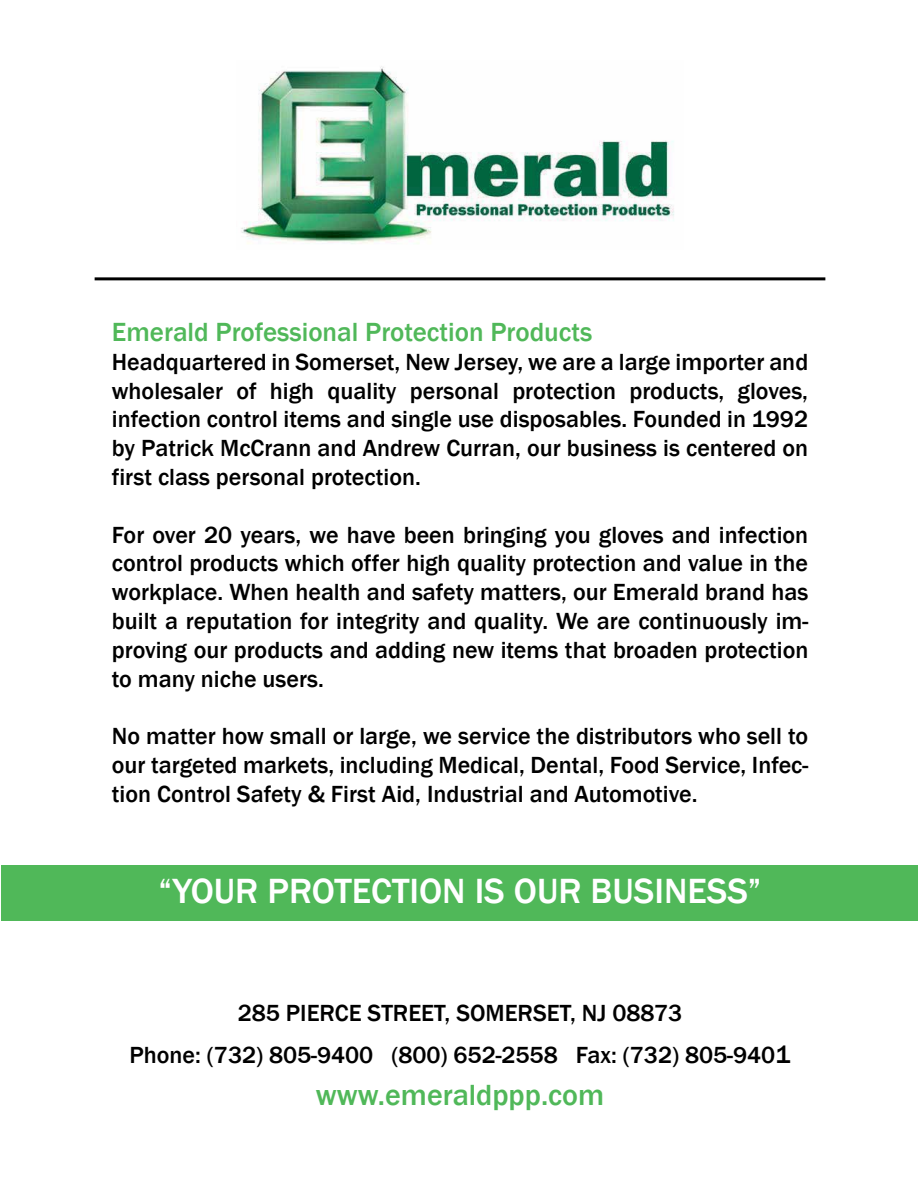
<style>
.page{position:relative;width:918px;height:1188px;background:#fff}
.page>*{position:absolute;margin:0;border:0;box-sizing:border-box;transform-origin:0 0}
.t1{font:500 36px "Franklin Gothic";color:#fff}
.t2{font:500 30px "Franklin Gothic";color:#50b859}
.t3{font:500 27px "Franklin Gothic";color:#50b859}
.t4{font:500 24px/28.8px "Franklin Gothic";color:#000;text-align:justify}
.s1{font-size:25.5px}
</style>
<div class="page">
<img style="left:241px;top:66px;width:433px;height:178px">
<hr style="left:95px;top:277px;width:730px;height:3px;background:#000">
<div style="left:1px;top:865px;width:917px;height:55px;background:#50b859"></div>
<p class="t3" style="left:112px;top:315px;width:482px">Emerald Professional Protection Products</p>
<p class="t4" style="left:112px;top:348px;width:698px">Headquartered in Somerset, New Jersey, we are a large importer and wholesaler of high quality personal protection products, gloves, infection control items and single use disposables. Founded in 1992 by Patrick McCrann and Andrew Curran, our business is centered on first class personal protection.</p>
<p class="t4" style="left:112px;top:520px;width:698px">For over 20 years, we have been bringing you gloves and infection control products which offer high quality protection and value in the workplace. When health and safety matters, our Emerald brand has built a reputation for integrity and quality. We are continuously im&shy;proving our products and adding new items that broaden protection to many niche users.</p>
<p class="t4" style="left:112px;top:722px;width:698px">No matter how small or large, we service the distributors who sell to our targeted markets, including Medical, Dental, Food Service, Infec&shy;tion Control Safety &amp; First Aid, Industrial and Automotive.</p>
<h1 class="t1" style="left:159px;top:868px;width:604px">“YOUR PROTECTION IS OUR BUSINESS”</h1>
<p class="t4" style="left:129px;top:992px;width:662px;line-height:42px;text-align:center">285 PIERCE STREET, SOMERSET, NJ 08873<br>Phone: (732) 805-9400 (800) 652-2558 Fax: (732) 805-940<span class="s1">1</span></p>
<p class="t2" style="left:316px;top:1076px;width:290px">www.emeraldppp.com</p>
</div>
